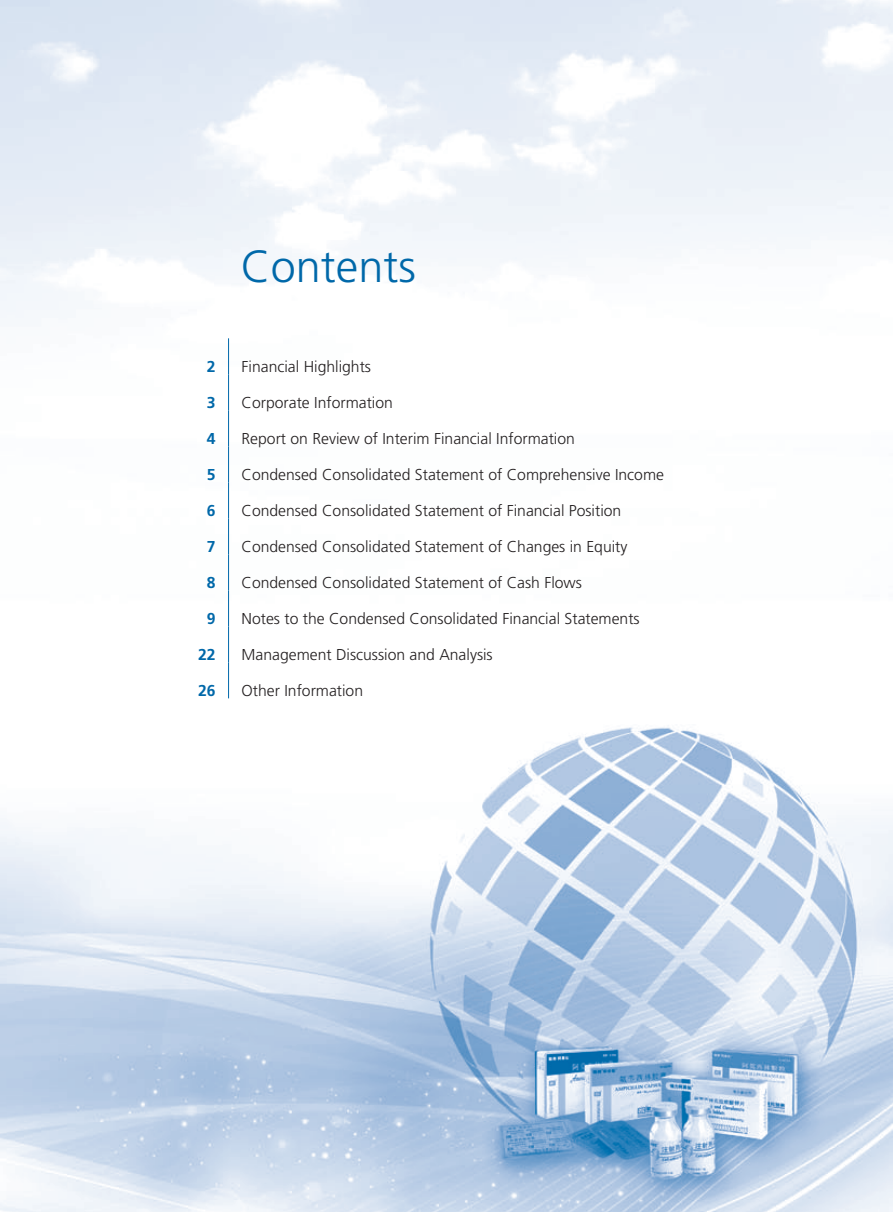
<style>
.page{position:relative;width:893px;height:1212px;background:#fff}
.page>*{position:absolute;margin:0;border:0;box-sizing:border-box;transform-origin:0 0}
.t1{font:300 45px "Frutiger LT Std";color:#0068a9}
.t2{font:300 15.75px "Frutiger LT Std";color:#231f20}
.t3{font:700 15.75px "Frutiger LT Std";color:#0068a9}
</style>
<div class="page">
<img style="left:0;top:0;width:893px;height:1212px">
<hr style="left:228px;top:338px;width:1px;height:36px;background:#0068a9">
<hr style="left:228px;top:374px;width:1px;height:36px;background:#0068a9">
<hr style="left:228px;top:410px;width:1px;height:36px;background:#0068a9">
<hr style="left:228px;top:446px;width:1px;height:36px;background:#0068a9">
<hr style="left:228px;top:482px;width:1px;height:36px;background:#0068a9">
<hr style="left:228px;top:518px;width:1px;height:36px;background:#0068a9">
<hr style="left:228px;top:554px;width:1px;height:36px;background:#0068a9">
<hr style="left:228px;top:590px;width:1px;height:36px;background:#0068a9">
<hr style="left:228px;top:626px;width:1px;height:36px;background:#0068a9">
<hr style="left:228px;top:662px;width:1px;height:36px;background:#0068a9">
<h1 class="t1" style="left:241px;top:241px;width:177px">Contents</h1>
<p class="t3" style="left:207px;top:357px;width:10px">2</p>
<p class="t2" style="left:242px;top:357px;width:131px">Financial Highlights</p>
<p class="t3" style="left:207px;top:393px;width:10px">3</p>
<p class="t2" style="left:242px;top:393px;width:153px">Corporate Information</p>
<p class="t3" style="left:207px;top:429px;width:10px">4</p>
<p class="t2" style="left:242px;top:429px;width:335px">Report on Review of Interim Financial Information</p>
<p class="t3" style="left:207px;top:465px;width:10px">5</p>
<p class="t2" style="left:242px;top:465px;width:424px">Condensed Consolidated Statement of Comprehensive Income</p>
<p class="t3" style="left:207px;top:501px;width:10px">6</p>
<p class="t2" style="left:242px;top:501px;width:381px">Condensed Consolidated Statement of Financial Position</p>
<p class="t3" style="left:207px;top:537px;width:10px">7</p>
<p class="t2" style="left:242px;top:537px;width:387px">Condensed Consolidated Statement of Changes in Equity</p>
<p class="t3" style="left:207px;top:573px;width:10px">8</p>
<p class="t2" style="left:242px;top:573px;width:342px">Condensed Consolidated Statement of Cash Flows</p>
<p class="t3" style="left:207px;top:609px;width:10px">9</p>
<p class="t2" style="left:242px;top:609px;width:400px">Notes to the Condensed Consolidated Financial Statements</p>
<p class="t3" style="left:198px;top:645px;width:19px">22</p>
<p class="t2" style="left:242px;top:645px;width:253px">Management Discussion and Analysis</p>
<p class="t3" style="left:198px;top:681px;width:19px">26</p>
<p class="t2" style="left:242px;top:681px;width:123px">Other Information</p>
</div>
